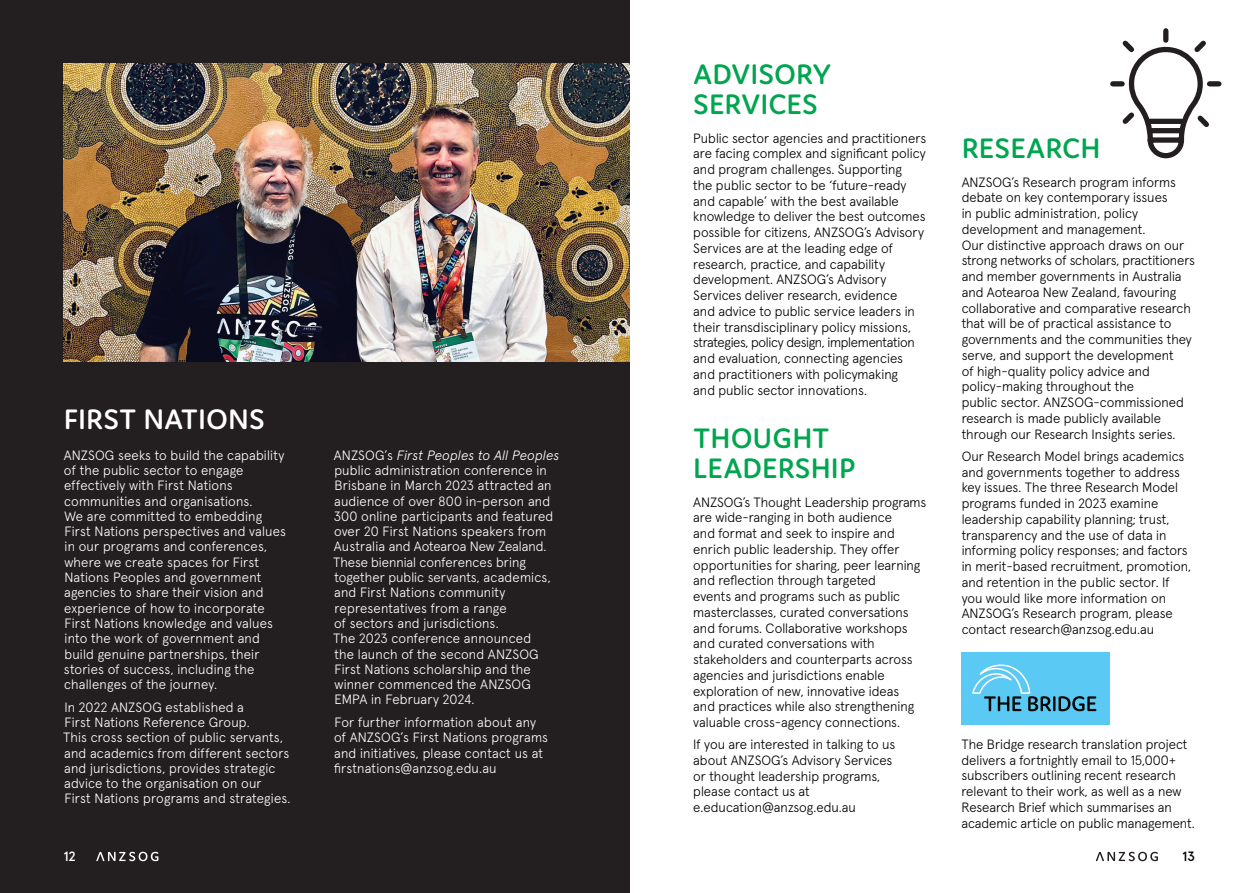
<style>
.page{position:relative;width:1259px;height:893px;background:#fff}
.page>*{position:absolute;margin:0;border:0;box-sizing:border-box;transform-origin:0 0}
.t1{font:600 30px/30px "Domus";letter-spacing:.02em;color:#00a54f}
.t2{font:600 30px "Domus";letter-spacing:.025em;color:#fff}
.Bodycopy_new{font:300 13.5px/15.8px "Apercu";color:#000}
.t3{font:300 13.5px/15.3px "Apercu";letter-spacing:.01em;color:#fff}
.Bodycopy_new-2{font:500 13.5px "Apercu";color:#fff}
.Bodycopy_new-3{font:500 13.5px "Apercu";color:#000}
.s1{font-style:italic}
</style>
<div class="page">
<div style="left:0;top:0;width:629px;height:893px;background:#231f20"></div>
<div style="left:961px;top:652px;width:149px;height:73px;background:#5acaf4"></div>
<svg style="left:972px;top:664px;width:124px;height:47px"></svg>
<img style="left:64px;top:64px;width:565px;height:297px">
<svg style="left:96px;top:852px;width:62px;height:9px"></svg>
<svg style="left:1096px;top:852px;width:62px;height:9px"></svg>
<svg style="left:1110px;top:28px;width:112px;height:131px"></svg>
<h2 class="t2" style="left:64px;top:402px;width:202px">FIRST NATIONS</h2>
<p class="t3" style="left:64px;top:446px;width:224px">ANZSOG seeks to build the capability of the public sector to engage effectively with First Nations communities and organisations.<br>We are committed to embedding<br>First Nations perspectives and values in our programs and conferences, where we create spaces for First<br>Nations Peoples and government agencies to share their vision and experience of how to incorporate<br>First Nations knowledge and values into the work of government and build genuine partnerships, their stories of success, including the challenges of the journey.</p>
<p class="t3" style="left:63px;top:698px;width:229px">In 2022 ANZSOG established a<br>First Nations Reference Group.<br>This cross section of public servants, and academics from different sectors and jurisdictions, provides strategic advice to the organisation on our<br>First Nations programs and strategies.</p>
<p class="Bodycopy_new-2" style="left:64px;top:846px;width:13px">12</p>
<p class="t3" style="left:333px;top:446px;width:228px">ANZSOG’s <span class="s1">First Peoples to All Peoples </span>public administration conference in Brisbane in March 2023 attracted an audience of over 800 in-person and 300 online participants and featured over 20 First Nations speakers from Australia and Aotearoa New Zealand.<br>These biennial conferences bring together public servants, academics, and First Nations community representatives from a range<br>of sectors and jurisdictions.<br>The 2023 conference announced<br>the launch of the second ANZSOG First Nations scholarship and the winner commenced the ANZSOG EMPA in February 2024.</p>
<p class="t3" style="left:334px;top:713px;width:216px">For further information about any of ANZSOG’s First Nations programs and initiatives, please contact us at firstnations@anzsog.edu.au</p>
<h2 class="t1" style="left:693px;top:59px;width:139px">ADVISORY<br>SERVICES</h2>
<p class="Bodycopy_new" style="left:693px;top:129px;width:234px">Public sector agencies and practitioners are facing complex and significant policy and program challenges. Supporting<br>the public sector to be ‘future-ready and capable’ with the best available knowledge to deliver the best outcomes possible for citizens, ANZSOG’s Advisory Services are at the leading edge of research, practice, and capability development. ANZSOG’s Advisory Services deliver research, evidence<br>and advice to public service leaders in their transdisciplinary policy missions, strategies, policy design, implementation and evaluation, connecting agencies and practitioners with policymaking<br>and public sector innovations.</p>
<h2 class="t1" style="left:693px;top:423px;width:163px">THOUGHT<br>LEADERSHIP</h2>
<p class="Bodycopy_new" style="left:693px;top:493px;width:235px">ANZSOG’s Thought Leadership programs are wide-ranging in both audience<br>and format and seek to inspire and enrich public leadership. They offer opportunities for sharing, peer learning and reflection through targeted<br>events and programs such as public masterclasses, curated conversations and forums. Collaborative workshops and curated conversations with stakeholders and counterparts across agencies and jurisdictions enable exploration of new, innovative ideas<br>and practices while also strengthening valuable cross-agency connections.</p>
<p class="Bodycopy_new" style="left:693px;top:735px;width:203px">If you are interested in talking to us about ANZSOG’s Advisory Services or thought leadership programs, please contact us at e.education@anzsog.edu.au</p>
<h2 class="t1" style="left:962px;top:133px;width:140px">RESEARCH</h2>
<p class="Bodycopy_new" style="left:961px;top:173px;width:235px">ANZSOG’s Research program informs debate on key contemporary issues<br>in public administration, policy development and management.<br>Our distinctive approach draws on our strong networks of scholars, practitioners and member governments in Australia and Aotearoa New Zealand, favouring collaborative and comparative research that will be of practical assistance to governments and the communities they serve, and support the development<br>of high-quality policy advice and policy-making throughout the<br>public sector. ANZSOG-commissioned research is made publicly available through our Research Insights series.</p>
<p class="Bodycopy_new" style="left:961px;top:447px;width:231px">Our Research Model brings academics and governments together to address key issues. The three Research Model programs funded in 2023 examine leadership capability planning; trust, transparency and the use of data in informing policy responses; and factors in merit-based recruitment, promotion, and retention in the public sector. If you would like more information on ANZSOG’s Research program, please contact research@anzsog.edu.au</p>
<p class="Bodycopy_new" style="left:961px;top:735px;width:235px">The Bridge research translation project delivers a fortnightly email to 15,000+ subscribers outlining recent research relevant to their work, as well as a new Research Brief which summarises an academic article on public management.</p>
<p class="Bodycopy_new-3" style="left:1182px;top:846px;width:14px">13</p>
</div>
